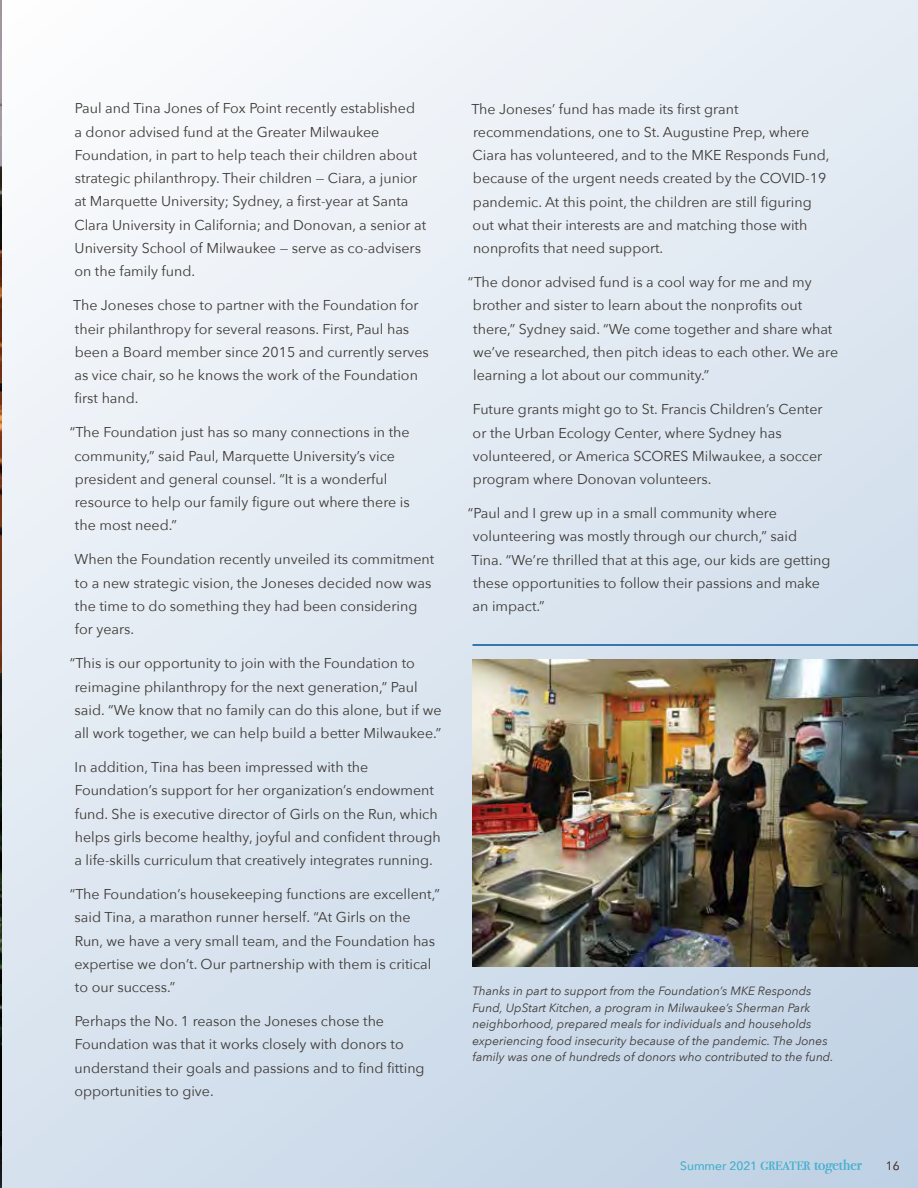
<style>
.page{position:relative;width:918px;height:1188px;background:#fff}
.page>*{position:absolute;margin:0;border:0;box-sizing:border-box;transform-origin:0 0}
.t1{font:15px "Bodoni Svty Two ITCTT";color:#4fb3cf}
.t2{font:14.25px/23.2px "Avenir Next";color:#3d3935}
.t3{font:italic 12px/16.5px "Avenir Next";color:#3d3935}
.t4{font:12px "Avenir Next";color:#4fb3cf}
.t5{font:12px "Avenir Next";color:#594645}
.s1{font-family:"Bodoni Svty Two ITCTT"}
</style>
<div class="page">
<div style="left:0;top:0;width:918px;height:1188px;background:linear-gradient(to bottom,#f2f5f9,#cddbea)"></div>
<img style="left:0;top:303px;width:1px;height:885px">
<svg style="left:0;top:0;width:1px;height:303px"></svg>
<img style="left:472px;top:659px;width:446px;height:308px">
<hr style="left:472px;top:644px;width:446px;height:2px;background:#005596">
<p class="t2" style="left:74px;top:96px;width:353px">Paul and Tina Jones of Fox Point recently established<br>a donor advised fund at the Greater Milwaukee Foundation, in part to help teach their children about strategic philanthropy. Their children — Ciara, a junior at Marquette University; Sydney, a first-year at Santa Clara University in California; and Donovan, a senior at University School of Milwaukee — serve as co-advisers on the family fund.</p>
<p class="t2" style="left:73px;top:293px;width:357px">The Joneses chose to partner with the Foundation for their philanthropy for several reasons. First, Paul has been a Board member since 2015 and currently serves as vice chair, so he knows the work of the Foundation first hand.</p>
<p class="t2" style="left:74px;top:420px;width:337px;text-indent:-5px">“The Foundation just has so many connections in the community,” said Paul, Marquette University’s vice president and general counsel. “It is a wonderful resource to help our family figure out where there is the most need.”</p>
<p class="t2" style="left:75px;top:547px;width:361px">When the Foundation recently unveiled its commitment to a new strategic vision, the Joneses decided now was the time to do something they had been considering for years.</p>
<p class="t2" style="left:74px;top:651px;width:369px;text-indent:-5px">“This is our opportunity to join with the Foundation to reimagine philanthropy for the next generation,” Paul said. “We know that no family can do this alone, but if we all work together, we can help build a better Milwaukee.”</p>
<p class="t2" style="left:74px;top:755px;width:368px">In addition, Tina has been impressed with the Foundation’s support for her organization’s endowment fund. She is executive director of Girls on the Run, which helps girls become healthy, joyful and confident through a life-skills curriculum that creatively integrates running.</p>
<p class="t2" style="left:74px;top:882px;width:367px;text-indent:-5px">“The Foundation’s housekeeping functions are excellent,” said Tina, a marathon runner herself. “At Girls on the Run, we have a very small team, and the Foundation has expertise we don’t. Our partnership with them is critical to our success.”</p>
<p class="t2" style="left:74px;top:1009px;width:352px">Perhaps the No. 1 reason the Joneses chose the Foundation was that it works closely with donors to understand their goals and passions and to find fitting opportunities to give.</p>
<p class="t2" style="left:471px;top:96px;width:360px">The Joneses’ fund has made its first grant recommendations, one to St. Augustine Prep, where Ciara has volunteered, and to the MKE Responds Fund, because of the urgent needs created by the COVID-19 pandemic. At this point, the children are still figuring out what their interests are and matching those with nonprofits that need support.</p>
<p class="t2" style="left:473px;top:270px;width:367px;text-indent:-5px">“The donor advised fund is a cool way for me and my brother and sister to learn about the nonprofits out there,” Sydney said. “We come together and share what we’ve researched, then pitch ideas to each other. We are learning a lot about our community.”</p>
<p class="t2" style="left:473px;top:397px;width:352px">Future grants might go to St. Francis Children’s Center or the Urban Ecology Center, where Sydney has volunteered, or America SCORES Milwaukee, a soccer program where Donovan volunteers.</p>
<p class="t2" style="left:468px;top:501px;width:364px">“Paul and I grew up in a small community where volunteering was mostly through our church,” said<br>Tina. “We’re thrilled that at this age, our kids are getting these opportunities to follow their passions and make an impact.”</p>
<p class="t3" style="left:472px;top:982px;width:363px">Thanks in part to support from the Foundation’s MKE Responds Fund, UpStart Kitchen, a program in Milwaukee’s Sherman Park neighborhood, prepared meals for individuals and households experiencing food insecurity because of the pandemic. The Jones family was one of hundreds of donors who contributed to the fund.</p>
<p class="t4" style="left:680px;top:1155px;width:132px">Summer 2021 <span class="s1">GREATER</span></p>
<p class="t1" style="left:814px;top:1152px;width:49px">together</p>
<p class="t5" style="left:886px;top:1155px;width:15px">16</p>
</div>
